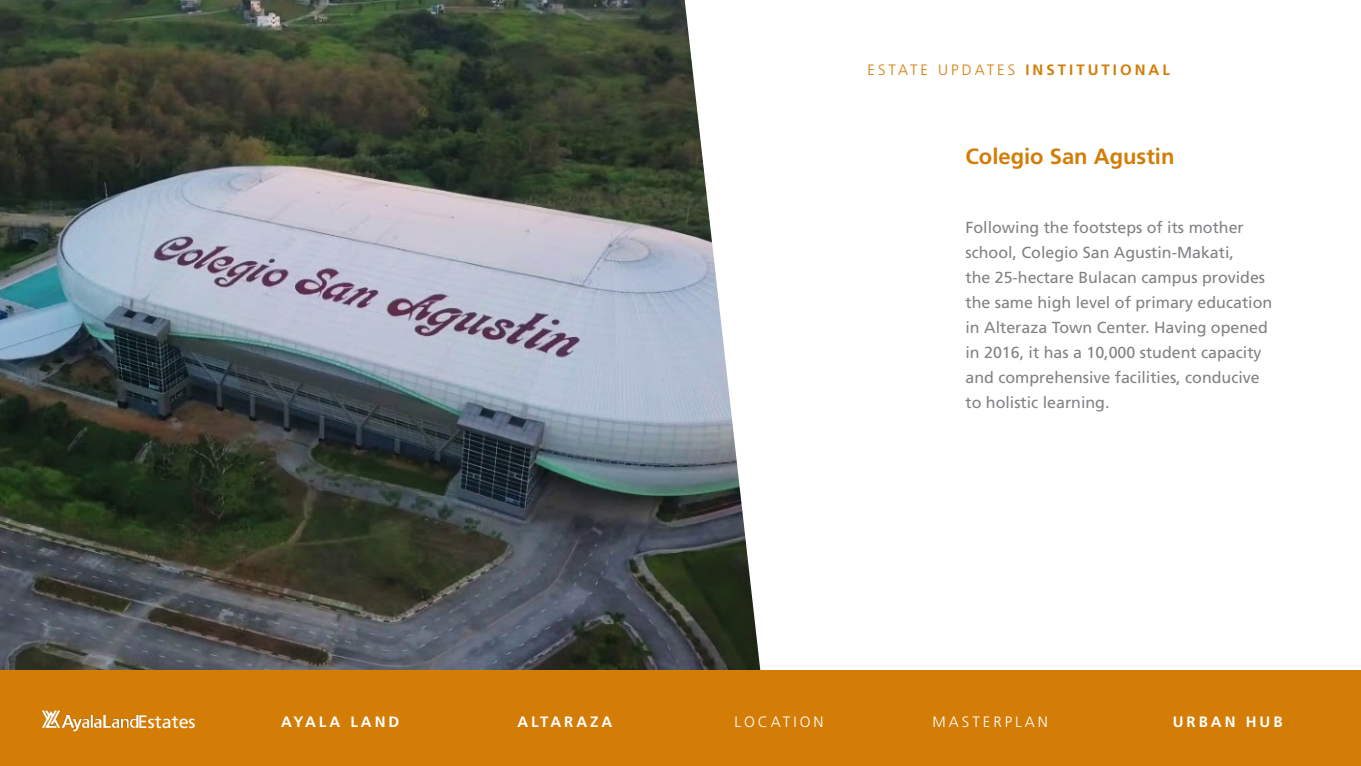
<style>
.page{position:relative;width:1361px;height:766px;background:#fff}
.page>*{position:absolute;margin:0;border:0;box-sizing:border-box;transform-origin:0 0}
.t1{font:700 22px "Frutiger LT Std";color:#d37d07}
.t2{font:17.9px "Frutiger LT Std";color:#fff}
.t3{font:16px/25px "Frutiger LT Std";color:#808285}
.t4{font:300 15px "Frutiger LT Std";letter-spacing:.2em;color:#d37d07}
.t5{font:700 15px "Frutiger LT Std";letter-spacing:.2em;color:#fff}
.t6{font:300 15px "Frutiger LT Std";letter-spacing:.2em;color:#fff}
.s1{font-weight:700}
</style>
<div class="page">
<img style="left:0;top:0;width:761px;height:670px">
<div style="left:0;top:670px;width:1361px;height:95px;background:#d37d07"></div>
<img style="left:41px;top:710px;width:97px;height:21px">
<p class="t4" style="left:867px;top:61px;width:304px">ESTATE UPDATES <span class="s1">INSTITUTIONAL</span></p>
<h1 class="t1" style="left:965px;top:143px;width:211px">Colegio San Agustin</h1>
<p class="t3" style="left:965px;top:215px;width:308px">Following the footsteps of its mother school, Colegio San Agustin-Makati,<br>the 25-hectare Bulacan campus provides the same high level of primary education in Alteraza Town Center. Having opened in 2016, it has a 10,000 student capacity and comprehensive facilities, conducive to holistic learning.</p>
<p class="t2" style="left:138px;top:710px;width:59px">Estates</p>
<p class="t5" style="left:281px;top:713px;width:120px">AYALA LAND</p>
<p class="t5" style="left:517px;top:713px;width:97px">ALTARAZA</p>
<p class="t6" style="left:734px;top:713px;width:91px">LOCATION</p>
<p class="t6" style="left:932px;top:713px;width:117px">MASTERPLAN</p>
<p class="t5" style="left:1172px;top:713px;width:111px">URBAN HUB</p>
</div>
